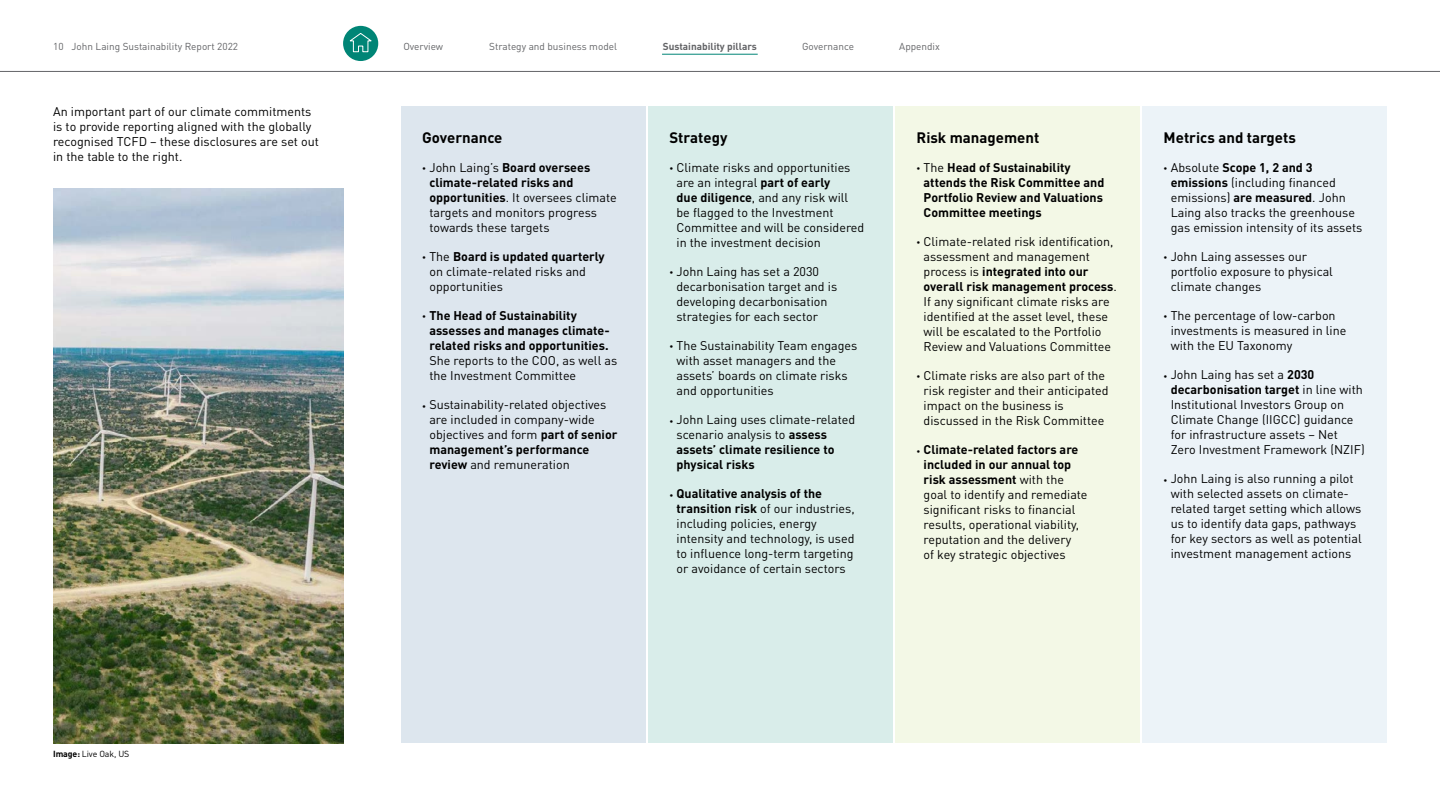
<style>
.page{position:relative;width:1440px;height:810px;background:#fff}
.page>*{position:absolute;margin:0;border:0;box-sizing:border-box;transform-origin:0 0}
.t1{font:700 15px "DINOT";color:#000}
.t2{font:12.5px/15px "DINOT";color:#000}
.t3{font:700 12.5px/15px "DINOT";color:#000}
.t4{font:10px "DINOT";color:#636467}
.t5{font:700 10px "DINOT";color:#636467}
.t6{font:8.75px "DINOT";letter-spacing:-.01em;color:#000}
.s1{font-size:7.5px}
.s2{font-weight:700}
.s3{font-weight:400;font-size:7.5px}
.s4{font-weight:400}
</style>
<div class="page">
<div style="left:401px;top:106px;width:245px;height:637px;background:#dde6ee"></div>
<hr style="left:662px;top:54px;width:96px;height:1px;background:#008576">
<hr style="left:0;top:71px;width:1440px;height:1px;background:#636467">
<div style="left:1142px;top:106px;width:245px;height:637px;background:#ecf3f8"></div>
<div style="left:648px;top:106px;width:245px;height:637px;background:#d9edea"></div>
<div style="left:895px;top:106px;width:245px;height:637px;background:#f3f8e6"></div>
<div style="left:343px;top:26px;width:35px;height:35px;background:#008576;border-radius:50%"></div>
<svg style="left:349px;top:33px;width:23px;height:19px"></svg>
<img style="left:53px;top:188px;width:290px;height:555px">
<p class="t4" style="left:53px;top:40px;width:12px">10</p>
<p class="t4" style="left:72px;top:40px;width:168px">John Laing Sustainability Report 2022</p>
<p class="t4" style="left:403px;top:40px;width:41px">Overview</p>
<p class="t4" style="left:489px;top:40px;width:129px">Strategy and business model</p>
<p class="t5" style="left:663px;top:39px;width:95px">Sustainability pillars</p>
<p class="t4" style="left:802px;top:40px;width:54px">Governance</p>
<p class="t4" style="left:899px;top:40px;width:42px">Appendix</p>
<p class="t2" style="left:53px;top:104px;width:267px">An important part of our climate commitments is to provide reporting aligned with the globally recognised TCFD – these disclosures are set out in the table to the right.</p>
<h6 class="t1" style="left:422px;top:127px;width:82px">Governance</h6>
<p class="t2" style="left:429px;top:160px;width:189px;text-indent:-7px"><span class="s1">•</span> John Laing’s <span class="s2">Board oversees climate-related risks and opportunities</span>. It oversees climate targets and monitors progress towards these targets</p>
<p class="t2" style="left:429px;top:249px;width:177px;text-indent:-7px"><span class="s1">•</span> The <span class="s2">Board is updated quarterly </span>on climate-related risks and opportunities</p>
<p class="t3" style="left:429px;top:308px;width:189px;text-indent:-7px"><span class="s3">•</span> The Head of Sustainability assesses and manages climate&shy;related risks and opportunities.<br><span class="s4">She reports to the COO, as well as the Investment Committee</span></p>
<p class="t2" style="left:429px;top:397px;width:190px;text-indent:-7px"><span class="s1">•</span> Sustainability-related objectives are included in company-wide objectives and form <span class="s2">part of senior management’s performance review</span> and remuneration</p>
<h6 class="t1" style="left:669px;top:127px;width:60px">Strategy</h6>
<p class="t2" style="left:677px;top:160px;width:189px;text-indent:-7px"><span class="s1">•</span> Climate risks and opportunities are an integral <span class="s2">part of early<br>due diligence</span>, and any risk will be flagged to the Investment<br>Committee and will be considered in the investment decision</p>
<p class="t2" style="left:677px;top:264px;width:162px;text-indent:-7px"><span class="s1">•</span> John Laing has set a 2030 decarbonisation target and is developing decarbonisation strategies for each sector</p>
<p class="t2" style="left:677px;top:338px;width:182px;text-indent:-7px"><span class="s1">•</span> The Sustainability Team engages with asset managers and the assets’ boards on climate risks and opportunities</p>
<p class="t2" style="left:677px;top:412px;width:180px;text-indent:-7px"><span class="s1">•</span> John Laing uses climate-related scenario analysis to <span class="s2">assess assets’ climate resilience to physical risks</span></p>
<p class="t2" style="left:677px;top:486px;width:180px;text-indent:-7px"><span class="s1">•</span> <span class="s2">Qualitative analysis of the transition risk</span> of our industries, including policies, energy intensity and technology, is used to influence long-term targeting or avoidance of certain sectors</p>
<h6 class="t1" style="left:917px;top:127px;width:124px">Risk management</h6>
<p class="t3" style="left:924px;top:159px;width:182px;text-indent:-7px"><span class="s3">•</span> <span class="s4">The</span> Head of Sustainability attends the Risk Committee and<br>Portfolio Review and Valuations<br>Committee meetings</p>
<p class="t2" style="left:924px;top:234px;width:195px;text-indent:-7px"><span class="s1">•</span> Climate-related risk identification, assessment and management process is <span class="s2">integrated into our overall risk management process</span>.<br>If any significant climate risks are identified at the asset level, these will be escalated to the Portfolio Review and Valuations Committee</p>
<p class="t2" style="left:924px;top:368px;width:186px;text-indent:-7px"><span class="s1">•</span> Climate risks are also part of the risk register and their anticipated impact on the business is discussed in the Risk Committee</p>
<p class="t2" style="left:924px;top:442px;width:165px;text-indent:-7px"><span class="s1">•</span> <span class="s2">Climate-related factors are included in our annual top risk assessment</span> with the goal to identify and remediate significant risks to financial results, operational viability, reputation and the delivery<br>of key strategic objectives</p>
<h6 class="t1" style="left:1164px;top:127px;width:134px">Metrics and targets</h6>
<p class="t2" style="left:1171px;top:160px;width:193px;text-indent:-7px"><span class="s1">•</span> Absolute <span class="s2">Scope 1, 2 and 3 emissions</span> (including financed emissions) <span class="s2">are measured</span>. John<br>Laing also tracks the greenhouse gas emission intensity of its assets</p>
<p class="t2" style="left:1171px;top:249px;width:164px;text-indent:-7px"><span class="s1">•</span> John Laing assesses our portfolio exposure to physical climate changes</p>
<p class="t2" style="left:1171px;top:308px;width:177px;text-indent:-7px"><span class="s1">•</span> The percentage of low-carbon investments is measured in line with the EU Taxonomy</p>
<p class="t2" style="left:1171px;top:367px;width:196px;text-indent:-7px"><span class="s1">•</span> John Laing has set a <span class="s2">2030 decarbonisation target</span> in line with<br>Institutional Investors Group on<br>Climate Change (IIGCC) guidance for infrastructure assets – Net<br>Zero Investment Framework (NZIF)</p>
<p class="t2" style="left:1171px;top:471px;width:193px;text-indent:-7px"><span class="s1">•</span> John Laing is also running a pilot with selected assets on climate&shy;related target setting which allows us to identify data gaps, pathways for key sectors as well as potential investment management actions</p>
<p class="t6" style="left:53px;top:748px;width:78px"><span class="s2">Image:</span> Live Oak, US</p>
</div>
